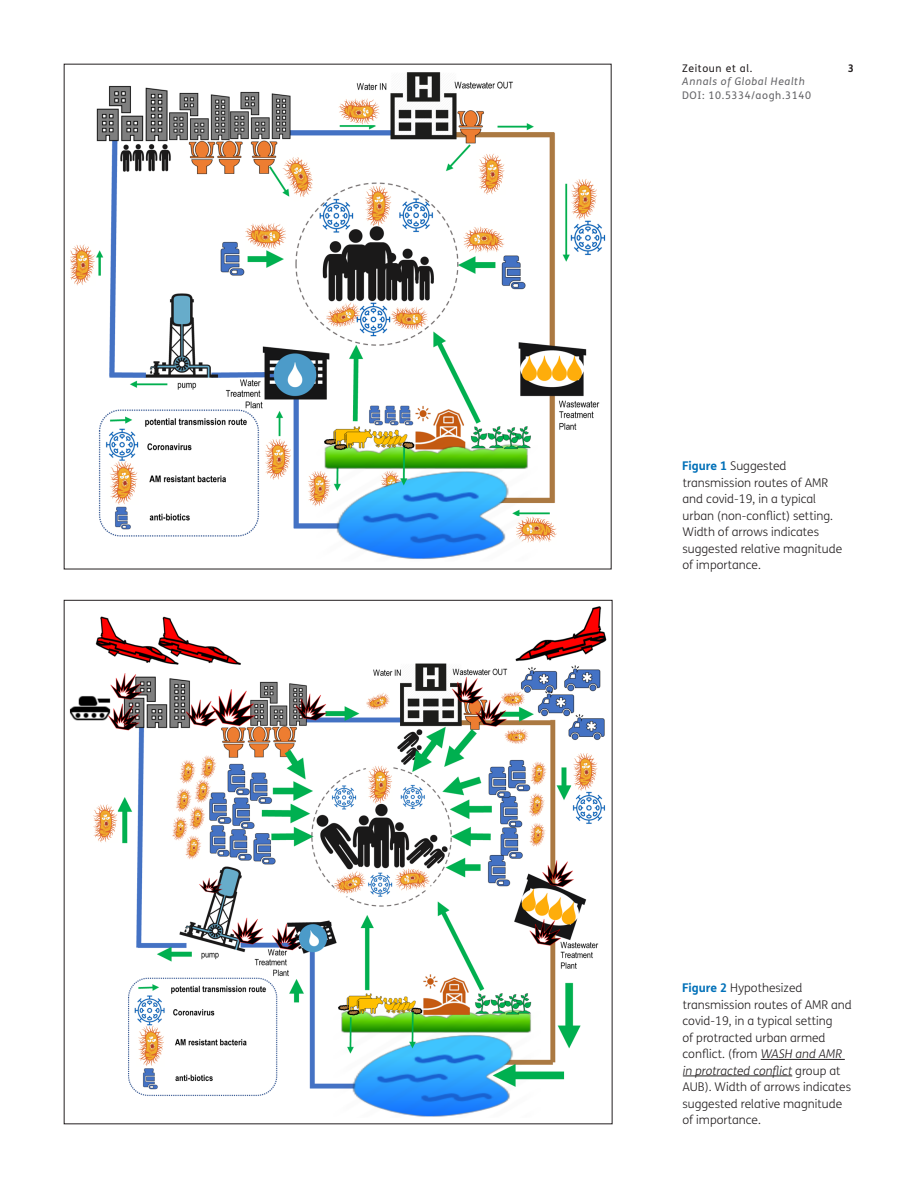
<style>
.page{position:relative;width:918px;height:1188px;background:#fff}
.page>*{position:absolute;margin:0;border:0;box-sizing:border-box;transform-origin:0 0}
.Figure_copy{font:300 12px/16.5px "FS Me";color:#231f20}
.t1{font:10.5px "FS Me";letter-spacing:.06em;color:#636366}
.t2{font:italic 10.5px "FS Me";letter-spacing:.06em;color:#636366}
.t3{font:10.5px "FS Me";letter-spacing:.06em;color:#231f20}
.t4{font:700 10.5px "FS Me";color:#231f20}
.s1{font-weight:700;color:#0070b8}
.s2{font-style:italic}
</style>
<div class="page">
<hr style="left:761px;top:1059px;width:84px;height:1px;background:#231f20">
<hr style="left:683px;top:1076px;width:109px;height:1px;background:#231f20">
<img style="left:70px;top:72px;width:536px;height:487px">
<img style="left:69px;top:606px;width:538px;height:511px">
<p class="t3" style="left:682px;top:62px;width:72px">Zeitoun et al.</p>
<p class="t4" style="left:848px;top:61px;width:8px">3</p>
<p class="t2" style="left:682px;top:75px;width:124px">Annals of Global Health</p>
<p class="t1" style="left:682px;top:89px;width:130px">DOI: 10.5334/aogh.3140</p>
<p class="Figure_copy" style="left:682px;top:458px;width:162px"><span class="s1">Figure 1</span> Suggested transmission routes of AMR and covid-19, in a typical urban (non-conflict) setting.<br>Width of arrows indicates suggested relative magnitude of importance.</p>
<p class="Figure_copy" style="left:682px;top:980px;width:171px"><span class="s1">Figure 2</span> Hypothesized transmission routes of AMR and covid-19, in a typical setting<br>of protracted urban armed conflict. (from <span class="s2">WASH and AMR in protracted conflict</span> group at<br>AUB). Width of arrows indicates suggested relative magnitude of importance.</p>
</div>
